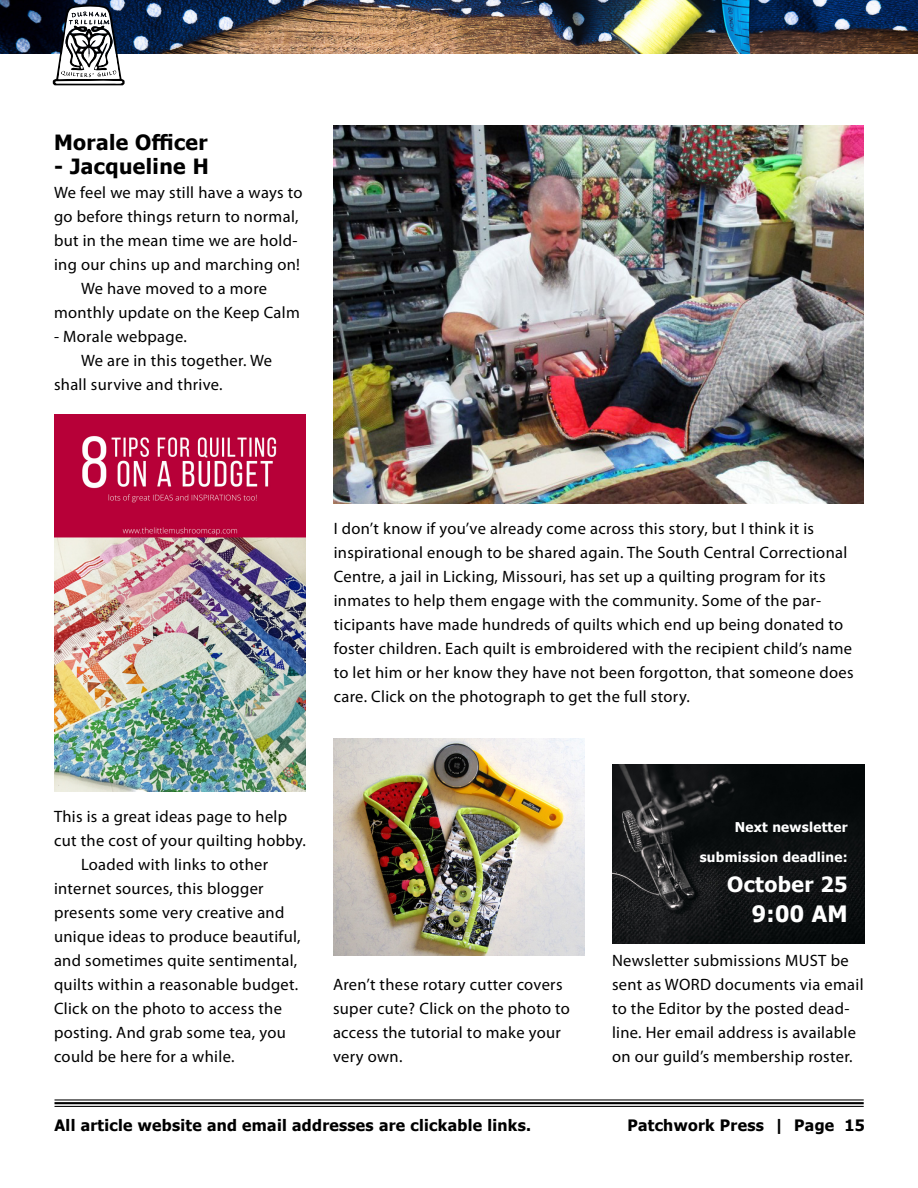
<style>
.page{position:relative;width:918px;height:1188px;background:#fff}
.page>*{position:absolute;margin:0;border:0;box-sizing:border-box;transform-origin:0 0}
.continuation_Tag{font:700 22.5px "Tahoma";color:#fff}
.Newletter_Titles{font:700 21px "Tahoma";letter-spacing:.02em;color:#000}
.continuation_Tag-2{font:700 21px "Tahoma";letter-spacing:.02em;color:#fff}
._1st_paragraph{font:16.5px/24px "Myriad Pro";letter-spacing:.02em;color:#000}
._2nd_paragraph{font:16.5px/24px "Myriad Pro";letter-spacing:.02em;color:#000}
.t1{font:700 15.75px "Tahoma";letter-spacing:.02em;color:#000}
.continuation_Tag-3{font:700 13.5px "Tahoma";letter-spacing:.02em;color:#fff}
</style>
<div class="page">
<hr style="left:55px;top:1099px;width:809px;height:2px;background:#000">
<hr style="left:55px;top:1102px;width:809px;height:2px;background:#000">
<hr style="left:55px;top:1106px;width:809px;height:1px;background:#000">
<img style="left:0;top:0;width:918px;height:54px">
<svg style="left:53px;top:5px;width:72px;height:80px"></svg>
<img style="left:613px;top:765px;width:252px;height:179px">
<img style="left:334px;top:126px;width:530px;height:378px">
<img style="left:54px;top:414px;width:252px;height:378px">
<img style="left:333px;top:738px;width:252px;height:218px">
<p class="Newletter_Titles" style="left:54px;top:128px;width:155px">Morale Officer</p>
<p class="Newletter_Titles" style="left:54px;top:152px;width:156px">- Jacqueline H</p>
<p class="_1st_paragraph" style="left:54px;top:180px;width:250px">We feel we may still have a ways to go before things return to normal, but in the mean time we are hold&shy;ing our chins up and marching on!</p>
<p class="_2nd_paragraph" style="left:54px;top:276px;width:247px;text-align:center">We have moved to a more monthly update on the Keep Calm</p>
<p class="_2nd_paragraph" style="left:54px;top:324px;width:134px">- Morale webpage.</p>
<p class="_2nd_paragraph" style="left:54px;top:348px;width:220px;text-indent:27px">We are in this together. We shall survive and thrive.</p>
<p class="_1st_paragraph" style="left:334px;top:516px;width:521px">I don’t know if you’ve already come across this story, but I think it is inspirational enough to be shared again. The South Central Correctional Centre, a jail in Licking, Missouri, has set up a quilting program for its inmates to help them engage with the community. Some of the par&shy;ticipants have made hundreds of quilts which end up being donated to foster children. Each quilt is embroidered with the recipient child’s name to let him or her know they have not been forgotton, that someone does care. Click on the photograph to get the full story.</p>
<p class="_1st_paragraph" style="left:54px;top:804px;width:254px">This is a great ideas page to help cut the cost of your quilting hobby.</p>
<p class="_2nd_paragraph" style="left:54px;top:852px;width:248px;text-indent:27px">Loaded with links to other internet sources, this blogger presents some very creative and unique ideas to produce beautiful, and sometimes quite sentimental, quilts within a reasonable budget.<br>Click on the photo to access the posting. And grab some tea, you could be here for a while.</p>
<p class="_1st_paragraph" style="left:333px;top:972px;width:239px">Aren’t these rotary cutter covers super cute? Click on the photo to access the tutorial to make your very own.</p>
<p class="continuation_Tag-3" style="left:735px;top:817px;width:114px">Next newsletter</p>
<p class="continuation_Tag-3" style="left:700px;top:847px;width:149px">submission deadline:</p>
<p class="continuation_Tag-2" style="left:727px;top:869px;width:122px">October 25</p>
<p class="continuation_Tag" style="left:752px;top:898px;width:97px">9:00 AM</p>
<p class="_1st_paragraph" style="left:612px;top:948px;width:253px">Newsletter submissions MUST be sent as WORD documents via email to the Editor by the posted dead&shy;line. Her email address is available on our guild’s membership roster.</p>
<p class="t1" style="left:55px;top:1115px;width:478px">All article website and email addresses are clickable links.</p>
<p class="t1" style="left:627px;top:1115px;width:239px">Patchwork Press | Page 15</p>
</div>
